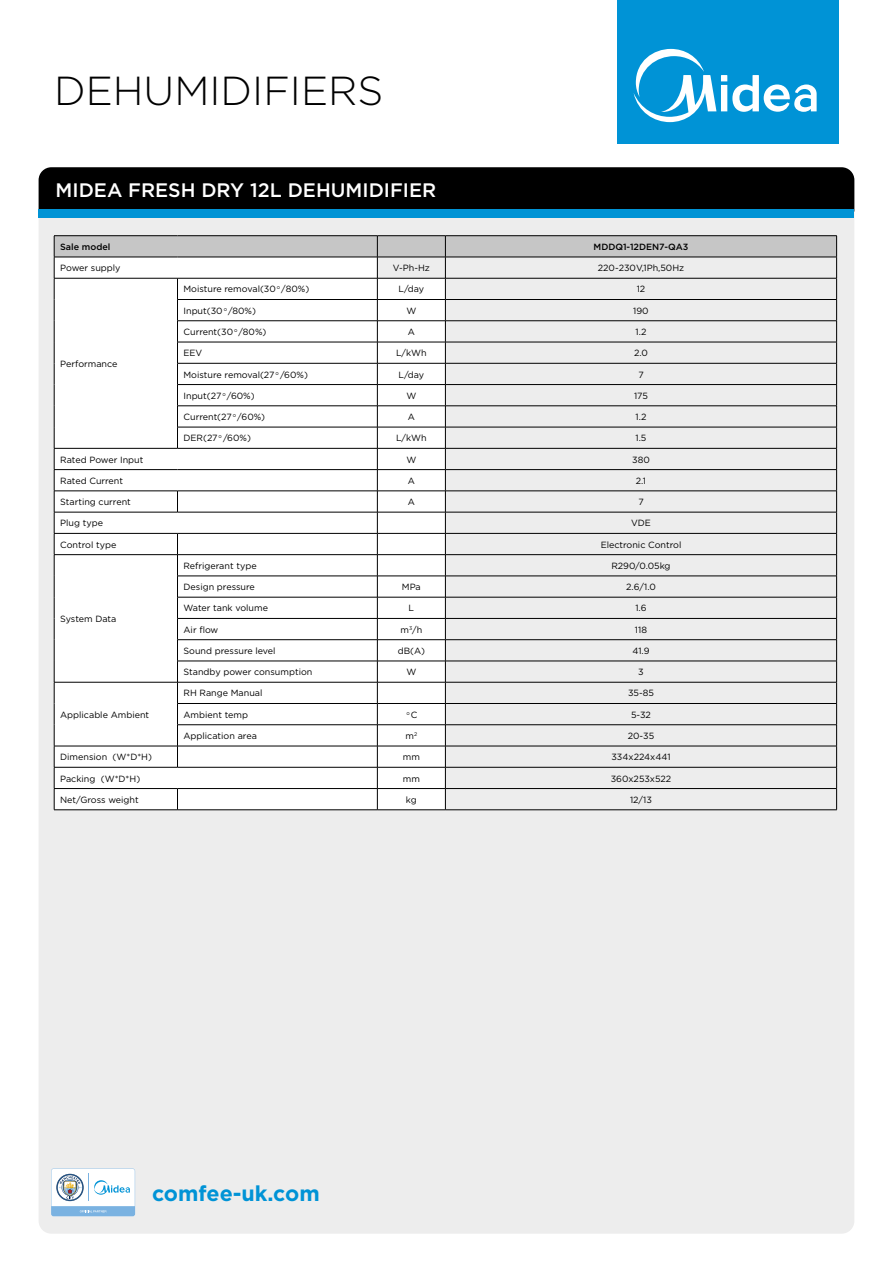
<style>
.page{position:relative;width:893px;height:1263px;background:#fff}
.page>*{position:absolute;margin:0;border:0;box-sizing:border-box;transform-origin:0 0}
.t1{font:300 40.5px "Gotham";color:#000}
.t2{font:700 21.45px "Gotham";color:#0093d6}
.t3{font:500 19.5px "Gotham";color:#fff}
.t4{font:9px "Gotham";color:#000}
.t5{font:500 9px "Gotham";color:#000}
.t6{font:9px "Courier New";color:#000}
.s1{font-family:"Courier New"}
.s2{font-family:"Gotham"}
</style>
<div class="page">
<div style="left:39px;top:167px;width:815px;height:1067px;background:#ededed;border-radius:13px"></div>
<div style="left:618px;top:0;width:221px;height:143px;background:#0093d6"></div>
<svg style="left:634px;top:49px;width:183px;height:73px"></svg>
<div style="left:39px;top:167px;width:815px;height:42px;background:#000"></div>
<div style="left:39px;top:209px;width:815px;height:9px;background:#0093d5"></div>
<hr style="left:54px;top:235px;width:123px;height:1px;background:#000">
<hr style="left:177px;top:235px;width:200px;height:1px;background:#000">
<hr style="left:377px;top:235px;width:68px;height:1px;background:#000">
<hr style="left:445px;top:235px;width:392px;height:1px;background:#000">
<svg style="left:54px;top:236px;width:783px;height:574px"></svg>
<hr style="left:445px;top:257px;width:392px;height:1px;background:#000">
<svg style="left:51px;top:1168px;width:84px;height:48px"></svg>
<h1 class="t1" style="left:54px;top:65px;width:331px">DEHUMIDIFIERS</h1>
<h3 class="t3" style="left:56px;top:178px;width:382px">MIDEA FRESH DRY 12L DEHUMIDIFIER</h3>
<p class="t5" style="left:60px;top:241px;width:52px">Sale model</p>
<p class="t5" style="left:593px;top:241px;width:96px">MDDQ1-12DEN7-QA3</p>
<p class="t4" style="left:60px;top:262px;width:62px">Power supply</p>
<p class="t4" style="left:393px;top:262px;width:39px">V-Ph-Hz</p>
<p class="t4" style="left:598px;top:262px;width:88px">220-230V,1Ph,50Hz</p>
<p class="t4" style="left:60px;top:358px;width:59px">Performance</p>
<p class="t4" style="left:183px;top:283px;width:127px">Moisture removal(30<span class="s1">º</span>/80%)</p>
<p class="t4" style="left:398px;top:283px;width:27px">L/day</p>
<p class="t4" style="left:637px;top:283px;width:10px">12</p>
<p class="t4" style="left:183px;top:305px;width:74px">Input(30<span class="s1">º</span>/80%)</p>
<p class="t4" style="left:406px;top:305px;width:11px">W</p>
<p class="t4" style="left:633px;top:305px;width:17px">190</p>
<p class="t4" style="left:183px;top:326px;width:84px">Current(30<span class="s1">º</span>/80%)</p>
<p class="t4" style="left:408px;top:326px;width:9px">A</p>
<p class="t4" style="left:636px;top:326px;width:12px">1.2</p>
<p class="t4" style="left:183px;top:347px;width:20px">EEV</p>
<p class="t4" style="left:396px;top:347px;width:32px">L/kWh</p>
<p class="t4" style="left:634px;top:347px;width:15px">2.0</p>
<p class="t4" style="left:183px;top:369px;width:126px">Moisture removal(27<span class="s1">º</span>/60%)</p>
<p class="t4" style="left:398px;top:369px;width:27px">L/day</p>
<p class="t4" style="left:638px;top:369px;width:7px">7</p>
<p class="t4" style="left:183px;top:390px;width:73px">Input(27<span class="s1">º</span>/60%)</p>
<p class="t4" style="left:406px;top:390px;width:11px">W</p>
<p class="t4" style="left:634px;top:390px;width:15px">175</p>
<p class="t4" style="left:183px;top:411px;width:83px">Current(27<span class="s1">º</span>/60%)</p>
<p class="t4" style="left:408px;top:411px;width:9px">A</p>
<p class="t4" style="left:636px;top:411px;width:12px">1.2</p>
<p class="t4" style="left:184px;top:432px;width:69px">DER(27<span class="s1">º</span>/60%)</p>
<p class="t4" style="left:396px;top:432px;width:32px">L/kWh</p>
<p class="t4" style="left:636px;top:432px;width:12px">1.5</p>
<p class="t4" style="left:60px;top:454px;width:85px">Rated Power Input</p>
<p class="t4" style="left:406px;top:454px;width:11px">W</p>
<p class="t4" style="left:632px;top:454px;width:19px">380</p>
<p class="t4" style="left:60px;top:475px;width:64px">Rated Current</p>
<p class="t4" style="left:408px;top:475px;width:9px">A</p>
<p class="t4" style="left:636px;top:475px;width:12px">2.1</p>
<p class="t4" style="left:60px;top:496px;width:72px">Starting current</p>
<p class="t4" style="left:408px;top:496px;width:9px">A</p>
<p class="t4" style="left:638px;top:496px;width:7px">7</p>
<p class="t4" style="left:60px;top:517px;width:44px">Plug type</p>
<p class="t4" style="left:631px;top:517px;width:21px">VDE</p>
<p class="t4" style="left:60px;top:539px;width:58px">Control type</p>
<p class="t4" style="left:601px;top:539px;width:82px">Electronic Control</p>
<p class="t4" style="left:60px;top:613px;width:58px">System Data</p>
<p class="t4" style="left:60px;top:709px;width:91px">Applicable Ambient</p>
<p class="t4" style="left:184px;top:560px;width:75px">Refrigerant type</p>
<p class="t4" style="left:611px;top:560px;width:61px">R290/0.05kg</p>
<p class="t4" style="left:184px;top:581px;width:73px">Design pressure</p>
<p class="t4" style="left:402px;top:581px;width:20px">MPa</p>
<p class="t4" style="left:626px;top:581px;width:31px">2.6/1.0</p>
<p class="t4" style="left:184px;top:602px;width:86px">Water tank volume</p>
<p class="t4" style="left:409px;top:602px;width:7px">L</p>
<p class="t4" style="left:635px;top:602px;width:13px">1.6</p>
<p class="t4" style="left:184px;top:624px;width:36px">Air flow</p>
<p class="t4" style="left:400px;top:624px;width:23px">m<sup>3</sup>/h</p>
<p class="t4" style="left:635px;top:624px;width:14px">118</p>
<p class="t4" style="left:184px;top:645px;width:94px">Sound pressure level</p>
<p class="t4" style="left:398px;top:645px;width:29px">dB(A)</p>
<p class="t4" style="left:632px;top:645px;width:19px">41.9</p>
<p class="t4" style="left:184px;top:666px;width:130px">Standby power consumption</p>
<p class="t4" style="left:406px;top:666px;width:11px">W</p>
<p class="t4" style="left:638px;top:666px;width:7px">3</p>
<p class="t4" style="left:184px;top:687px;width:81px">RH Range Manual</p>
<p class="t4" style="left:628px;top:687px;width:27px">35-85</p>
<p class="t4" style="left:184px;top:709px;width:66px">Ambient temp</p>
<p class="t6" style="left:405px;top:709px;width:14px">º<span class="s2">C</span></p>
<p class="t4" style="left:631px;top:709px;width:21px">5-32</p>
<p class="t4" style="left:184px;top:730px;width:75px">Application area</p>
<p class="t4" style="left:406px;top:730px;width:13px">m<sup>2</sup></p>
<p class="t4" style="left:628px;top:730px;width:28px">20-35</p>
<p class="t4" style="left:60px;top:751px;width:93px">Dimension (W*D*H)</p>
<p class="t4" style="left:403px;top:751px;width:19px">mm</p>
<p class="t4" style="left:611px;top:751px;width:61px">334x224x441</p>
<p class="t4" style="left:60px;top:772px;width:82px">Packing (W*D*H)</p>
<p class="t4" style="left:403px;top:772px;width:19px">mm</p>
<p class="t4" style="left:611px;top:772px;width:62px">360x253x522</p>
<p class="t4" style="left:60px;top:794px;width:80px">Net/Gross weight</p>
<p class="t4" style="left:406px;top:794px;width:12px">kg</p>
<p class="t4" style="left:630px;top:794px;width:24px">12/13</p>
<h2 class="t2" style="left:152px;top:1179px;width:169px">comfee-uk.com</h2>
</div>
